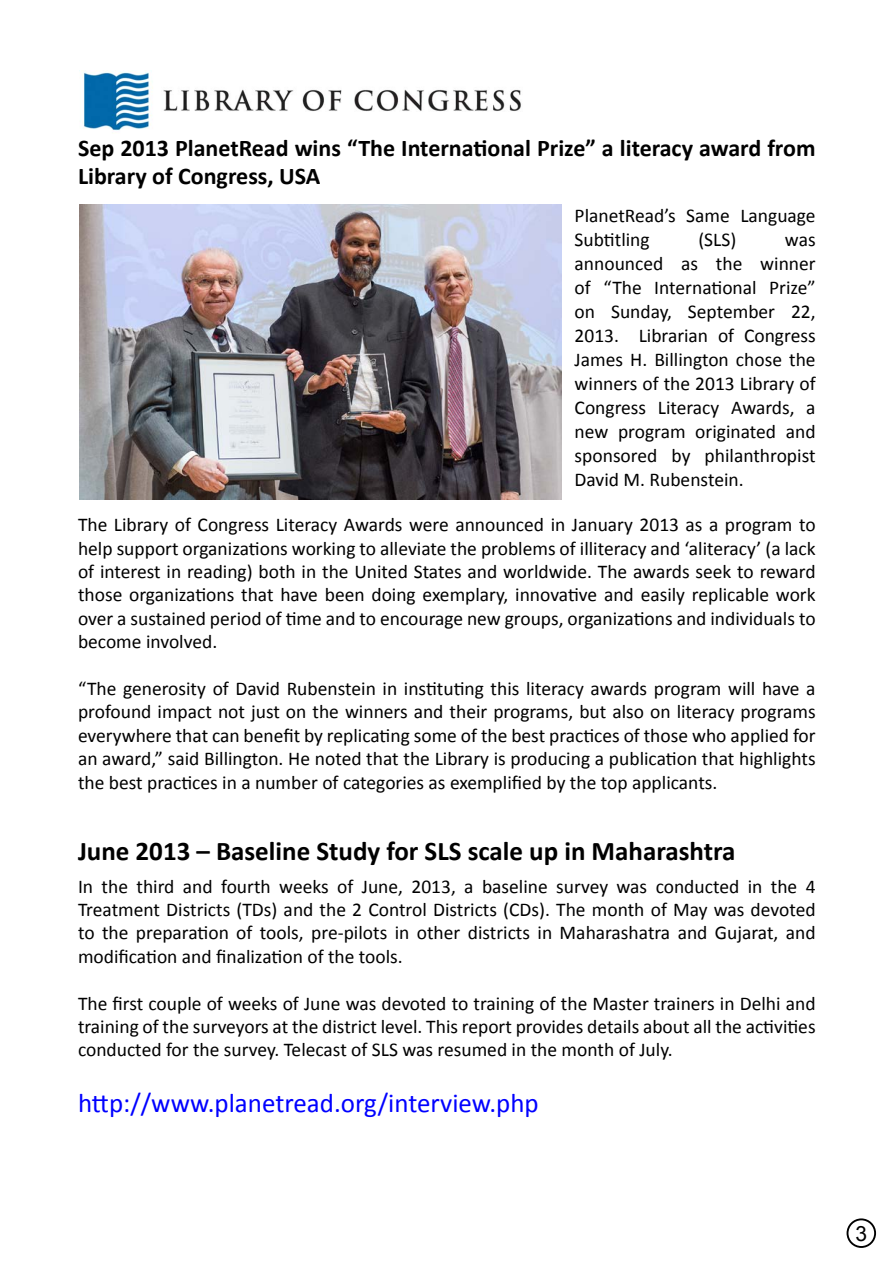
<style>
.page{position:relative;width:893px;height:1263px;background:#fff}
.page>*{position:absolute;margin:0;border:0;box-sizing:border-box;transform-origin:0 0}
.t1{font:700 27px "Calibri";color:#000}
.t2{font:27px "Calibri";color:#00f}
.t3{font:700 24px/28.8px "Calibri";color:#000}
.t4{font:21px "Arial";color:#000}
.t5{font:19.5px/23.4px "Calibri";color:#000;text-align:justify}
</style>
<div class="page">
<img style="left:79px;top:204px;width:482px;height:295px">
<img style="left:80px;top:72px;width:441px;height:59px">
<div style="left:846px;top:1218px;width:30px;height:30px;border:2px solid #000;border-radius:50%"></div>
<p class="t3" style="left:78px;top:133px;width:739px">Sep 2013 PlanetRead wins “The International Prize” a literacy award from<br>Library of Congress, USA</p>
<p class="t5" style="left:575px;top:203px;width:243px;line-height:24px">PlanetRead’s Same Language<br>Subtitling</p>
<p class="t5" style="left:698px;top:228px;width:39px">(SLS)</p>
<p class="t5" style="left:575px;top:227px;width:243px;line-height:24px;text-indent:210px">was announced as the winner of “The International Prize” on Sunday, September 22, 2013. Librarian of Congress James H. Billington chose the winners of the 2013 Library of Congress Literacy Awards, a new program originated and sponsored by philanthropist David M. Rubenstein.</p>
<p class="t5" style="left:78px;top:513px;width:739px">The Library of Congress Literacy Awards were announced in January 2013 as a program to help support organizations working to alleviate the problems of illiteracy and ‘aliteracy’ (a lack of interest in reading) both in the United States and worldwide. The awards seek to reward those organizations that have been doing exemplary, innovative and easily replicable work over a sustained period of time and to encourage new groups, organizations and individuals to become involved.</p>
<p class="t5" style="left:78px;top:677px;width:739px">“The generosity of David Rubenstein in instituting this literacy awards program will have a profound impact not just on the winners and their programs, but also on literacy programs everywhere that can benefit by replicating some of the best practices of those who applied for an award,” said Billington. He noted that the Library is producing a publication that highlights the best practices in a number of categories as exemplified by the top applicants.</p>
<h1 class="t1" style="left:78px;top:833px;width:659px">June 2013 – Baseline Study for SLS scale up in Maharashtra</h1>
<p class="t5" style="left:78px;top:874px;width:739px">In the third and fourth weeks of June, 2013, a baseline survey was conducted in the 4<br>Treatment Districts (TDs) and the 2 Control Districts (CDs). The month of May was devoted to the preparation of tools, pre-pilots in other districts in Maharashatra and Gujarat, and modification and finalization of the tools.</p>
<p class="t5" style="left:78px;top:991px;width:739px">The first couple of weeks of June was devoted to training of the Master trainers in Delhi and training of the surveyors at the district level. This report provides details about all the activities conducted for the survey. Telecast of SLS was resumed in the month of July.</p>
<h1 class="t2" style="left:78px;top:1086px;width:462px">http://www.planetread.org/interview.php</h1>
<p class="t4" style="left:855px;top:1220px;width:13px">3</p>
</div>
